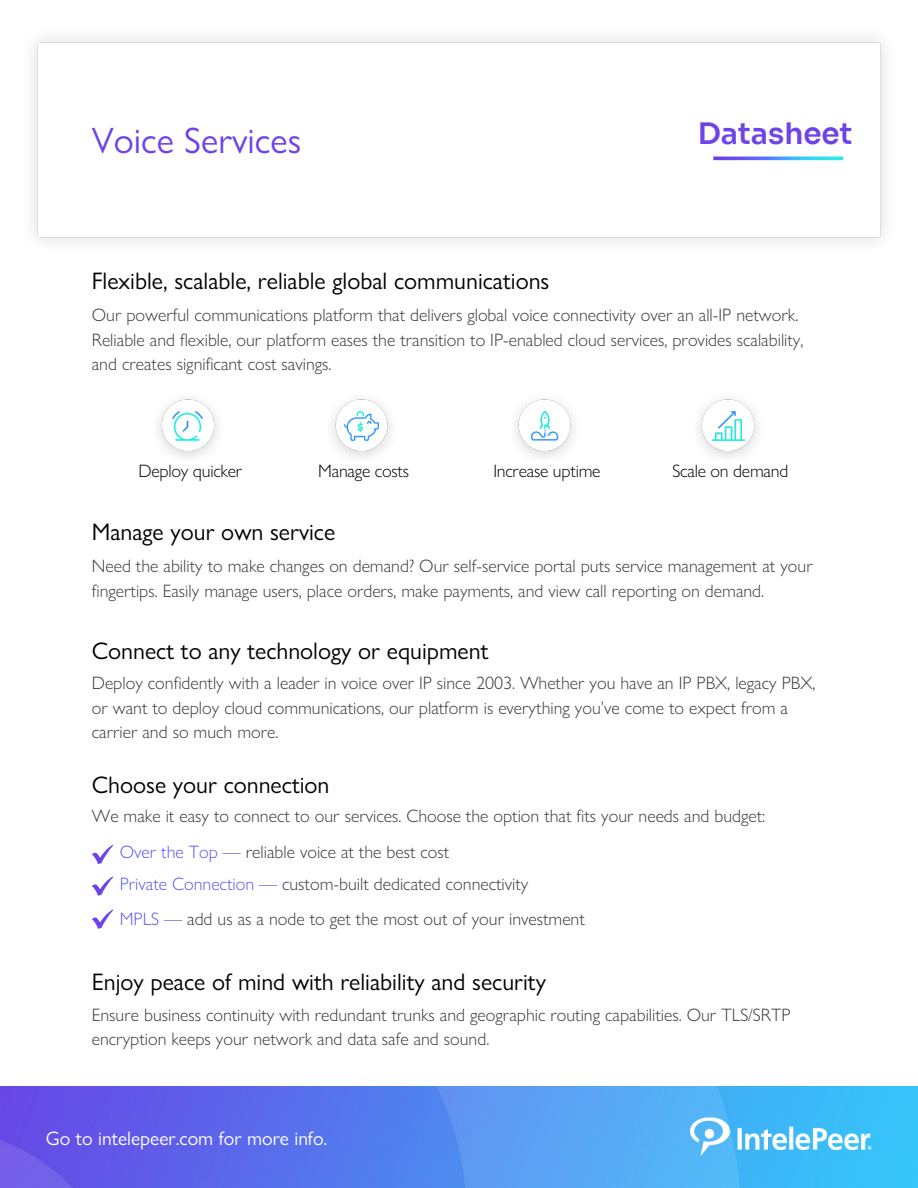
<style>
.page{position:relative;width:918px;height:1188px;background:#fff}
.page>*{position:absolute;margin:0;border:0;box-sizing:border-box;transform-origin:0 0}
.t1{font:36.9px "Gill Sans Nova";color:#6e44ea}
.t2{font:600 29.4px "Sora";color:#6e44ea}
.t3{font:24px "Gill Sans Nova";color:#000}
.t4{font:19.5px "Gill Sans Nova";color:#fff}
.t5{font:300 18px/24.8px "Gill Sans Nova";color:#383838}
.t6{font:300 18px "Gill Sans Nova";letter-spacing:-.015em;color:#000}
.s1{color:#5757ed}
</style>
<div class="page">
<img style="left:33px;top:38px;width:852px;height:204px">
<img style="left:704px;top:152px;width:150px;height:12px">
<div style="left:53px;top:59px;width:162px;height:162px;background:#fff"></div>
<img style="left:0;top:1086px;width:918px;height:102px">
<img style="left:158px;top:399px;width:60px;height:59px">
<img style="left:173px;top:411px;width:30px;height:29px">
<svg style="left:92px;top:845px;width:21px;height:19px"></svg>
<svg style="left:92px;top:877px;width:21px;height:19px"></svg>
<svg style="left:92px;top:910px;width:21px;height:19px"></svg>
<img style="left:515px;top:399px;width:59px;height:59px">
<img style="left:531px;top:412px;width:27px;height:29px">
<img style="left:698px;top:399px;width:60px;height:59px">
<img style="left:713px;top:411px;width:31px;height:29px">
<img style="left:332px;top:399px;width:59px;height:59px">
<img style="left:344px;top:412px;width:34px;height:29px">
<p class="t1" style="left:92px;top:111px;width:211px">Voice Services</p>
<p class="t3" style="left:92px;top:262px;width:459px">Flexible, scalable, reliable global communications</p>
<p class="t2" style="left:698px;top:115px;width:156px">Datasheet</p>
<p class="t5" style="left:92px;top:301px;width:713px">Our powerful communications platform that delivers global voice connectivity over an all-IP network.<br>Reliable and flexible, our platform eases the transition to IP-enabled cloud services, provides scalability, and creates significant cost savings.</p>
<p class="t6" style="left:138px;top:456px;width:105px">Deploy quicker</p>
<p class="t6" style="left:318px;top:456px;width:92px">Manage costs</p>
<p class="t6" style="left:493px;top:457px;width:109px">Increase uptime</p>
<p class="t6" style="left:673px;top:457px;width:117px">Scale on demand</p>
<p class="t3" style="left:92px;top:513px;width:245px">Manage your own service</p>
<p class="t5" style="left:92px;top:552px;width:722px">Need the ability to make changes on demand? Our self-service portal puts service management at your fingertips. Easily manage users, place orders, make payments, and view call reporting on demand.</p>
<p class="t3" style="left:92px;top:632px;width:398px">Connect to any technology or equipment</p>
<p class="t5" style="left:92px;top:669px;width:725px">Deploy confidently with a leader in voice over IP since 2003. Whether you have an IP PBX, legacy PBX, or want to deploy cloud communications, our platform is everything you’ve come to expect from a carrier and so much more.</p>
<p class="t3" style="left:92px;top:766px;width:239px">Choose your connection</p>
<p class="t5" style="left:92px;top:802px;width:675px">We make it easy to connect to our services. Choose the option that fits your needs and budget:</p>
<p class="t5" style="left:120px;top:839px;width:331px"><span class="s1">Over the Top —</span> reliable voice at the best cost</p>
<p class="t5" style="left:120px;top:870px;width:410px"><span class="s1">Private Connection —</span> custom-built dedicated connectivity</p>
<p class="t5" style="left:120px;top:905px;width:467px"><span class="s1">MPLS —</span> add us as a node to get the most out of your investment</p>
<p class="t3" style="left:92px;top:963px;width:456px">Enjoy peace of mind with reliability and security</p>
<p class="t5" style="left:92px;top:1001px;width:700px">Ensure business continuity with redundant trunks and geographic routing capabilities. Our TLS/SRTP encryption keeps your network and data safe and sound.</p>
<p class="t4" style="left:46px;top:1123px;width:283px">Go to intelepeer.com for more info.</p>
</div>
